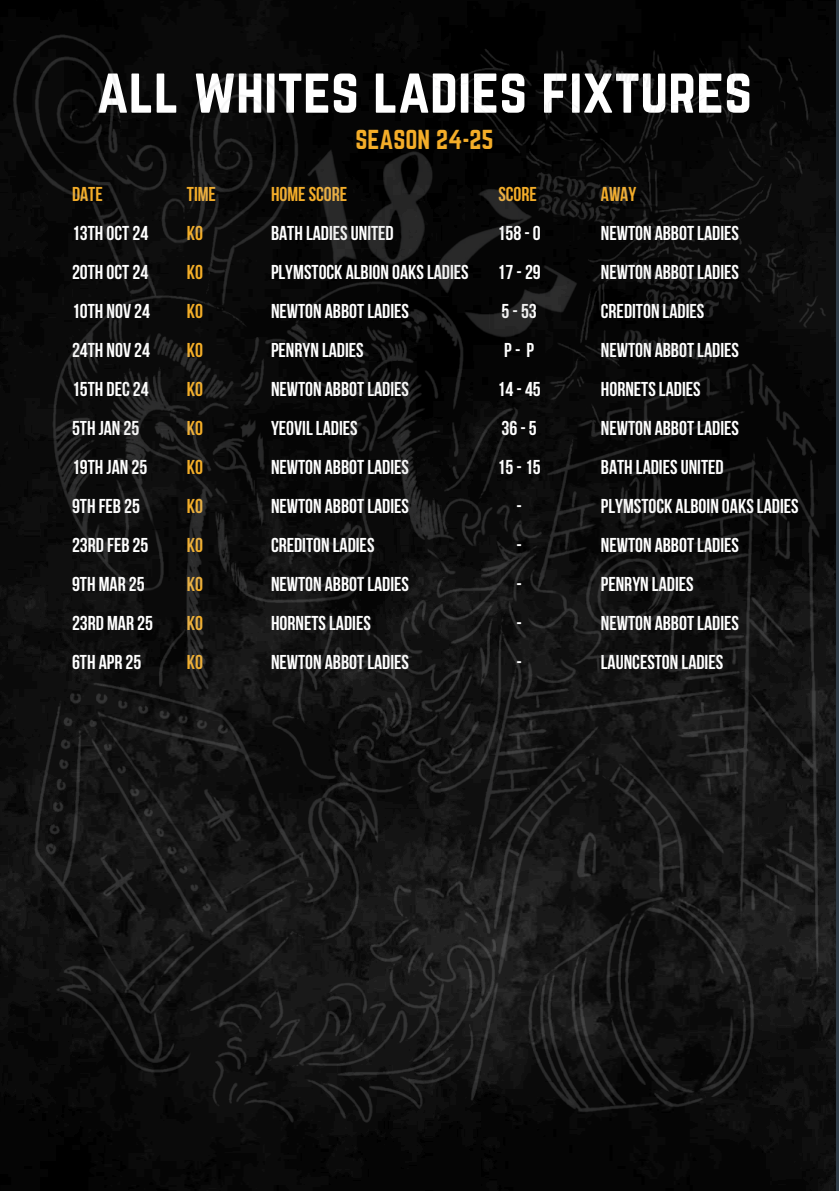
<style>
.page{position:relative;width:839px;height:1191px;background:#fff}
.page>*{position:absolute;margin:0;border:0;box-sizing:border-box;transform-origin:0 0}
.t1{font:56px "Norwester";color:#fff}
.t2{font:24px "Norwester";color:#f4ad29}
.t3{font:700 20px "Bebas Neue";color:#fff}
.t4{font:700 20px "Bebas Neue";color:#f4ad29}
.t5{font:700 20px "Bebas Neue";color:#f4ae28}
</style>
<div class="page">
<hr style="left:836px;top:0;width:2px;height:1191px;background:#303d48">
<img style="left:2px;top:0;width:834px;height:1191px">
<p class="t1" style="left:97px;top:57px;width:656px">all whites ladies fixtures</p>
<p class="t2" style="left:355px;top:125px;width:140px">SEASON 24-25</p>
<p class="t4" style="left:72px;top:186px;width:32px">DATE</p>
<h1 class="t3" style="left:72px;top:225px;width:78px">13TH OCT24</h1>
<p class="t3" style="left:72px;top:264px;width:78px">20TH OCT24</p>
<p class="t3" style="left:72px;top:303px;width:80px">10TH NOV 24</p>
<p class="t3" style="left:72px;top:342px;width:80px">24TH NOV 24</p>
<p class="t3" style="left:72px;top:381px;width:78px">15TH DEC24</p>
<p class="t3" style="left:72px;top:420px;width:69px">5TH JAN 25</p>
<p class="t3" style="left:72px;top:459px;width:77px">19TH JAN 25</p>
<p class="t3" style="left:72px;top:498px;width:69px">9TH FEB 25</p>
<p class="t3" style="left:72px;top:537px;width:78px">23RD FEB 25</p>
<p class="t3" style="left:72px;top:576px;width:74px">9TH MAR 25</p>
<p class="t3" style="left:72px;top:615px;width:83px">23RD MAR 25</p>
<p class="t3" style="left:72px;top:654px;width:71px">6TH APR 25</p>
<p class="t4" style="left:271px;top:186px;width:78px">HOME SCORE</p>
<p class="t3" style="left:271px;top:225px;width:124px">BATH LADIESUNITED</p>
<p class="t3" style="left:271px;top:264px;width:199px">PLYMSTOCK ALBION OAKSLADIES</p>
<p class="t3" style="left:271px;top:303px;width:140px">NEWTON ABBOTLADIES</p>
<p class="t3" style="left:271px;top:342px;width:94px">PENRYN LADIES</p>
<p class="t3" style="left:271px;top:381px;width:140px">NEWTON ABBOTLADIES</p>
<p class="t3" style="left:271px;top:420px;width:88px">YEOVILLADIES</p>
<p class="t3" style="left:271px;top:459px;width:140px">NEWTON ABBOTLADIES</p>
<p class="t3" style="left:271px;top:498px;width:140px">NEWTON ABBOTLADIES</p>
<p class="t3" style="left:271px;top:537px;width:105px">CREDITON LADIES</p>
<p class="t3" style="left:271px;top:576px;width:140px">NEWTON ABBOTLADIES</p>
<p class="t3" style="left:271px;top:615px;width:101px">HORNETSLADIES</p>
<p class="t3" style="left:271px;top:654px;width:140px">NEWTON ABBOTLADIES</p>
<p class="t4" style="left:498px;top:186px;width:40px">SCORE</p>
<p class="t3" style="left:497px;top:225px;width:45px">158-0</p>
<p class="t3" style="left:497px;top:264px;width:45px">17-29</p>
<p class="t3" style="left:501px;top:303px;width:37px">5-53</p>
<p class="t3" style="left:504px;top:342px;width:31px">P-P</p>
<p class="t3" style="left:497px;top:381px;width:45px">14-45</p>
<p class="t3" style="left:501px;top:420px;width:37px">36-5</p>
<p class="t3" style="left:497px;top:459px;width:45px">15-15</p>
<p class="t3" style="left:516px;top:498px;width:7px">-</p>
<p class="t3" style="left:516px;top:537px;width:7px">-</p>
<p class="t3" style="left:516px;top:576px;width:7px">-</p>
<p class="t3" style="left:516px;top:615px;width:7px">-</p>
<p class="t3" style="left:516px;top:654px;width:7px">-</p>
<p class="t4" style="left:187px;top:186px;width:31px">TIME</p>
<p class="t5" style="left:187px;top:225px;width:18px">KO</p>
<p class="t5" style="left:187px;top:264px;width:18px">KO</p>
<p class="t5" style="left:187px;top:303px;width:18px">KO</p>
<p class="t5" style="left:187px;top:342px;width:18px">KO</p>
<p class="t5" style="left:187px;top:381px;width:18px">KO</p>
<p class="t5" style="left:187px;top:420px;width:18px">KO</p>
<p class="t5" style="left:187px;top:459px;width:18px">KO</p>
<p class="t5" style="left:187px;top:498px;width:18px">KO</p>
<p class="t5" style="left:187px;top:537px;width:18px">KO</p>
<p class="t5" style="left:187px;top:576px;width:18px">KO</p>
<p class="t5" style="left:187px;top:615px;width:18px">KO</p>
<p class="t5" style="left:187px;top:654px;width:18px">KO</p>
<p class="t4" style="left:601px;top:186px;width:37px">AWAY</p>
<p class="t3" style="left:601px;top:225px;width:140px">NEWTON ABBOTLADIES</p>
<p class="t3" style="left:601px;top:264px;width:140px">NEWTON ABBOTLADIES</p>
<p class="t3" style="left:601px;top:303px;width:105px">CREDITON LADIES</p>
<p class="t3" style="left:601px;top:342px;width:140px">NEWTON ABBOTLADIES</p>
<p class="t3" style="left:601px;top:381px;width:101px">HORNETSLADIES</p>
<p class="t3" style="left:601px;top:420px;width:140px">NEWTON ABBOTLADIES</p>
<p class="t3" style="left:601px;top:459px;width:124px">BATH LADIESUNITED</p>
<p class="t3" style="left:601px;top:498px;width:199px">PLYMSTOCK ALBOIN OAKSLADIES</p>
<p class="t3" style="left:601px;top:537px;width:140px">NEWTON ABBOTLADIES</p>
<p class="t3" style="left:601px;top:576px;width:94px">PENRYN LADIES</p>
<p class="t3" style="left:601px;top:615px;width:140px">NEWTON ABBOTLADIES</p>
<p class="t3" style="left:601px;top:654px;width:124px">LAUNCESTON LADIES</p>
</div>
